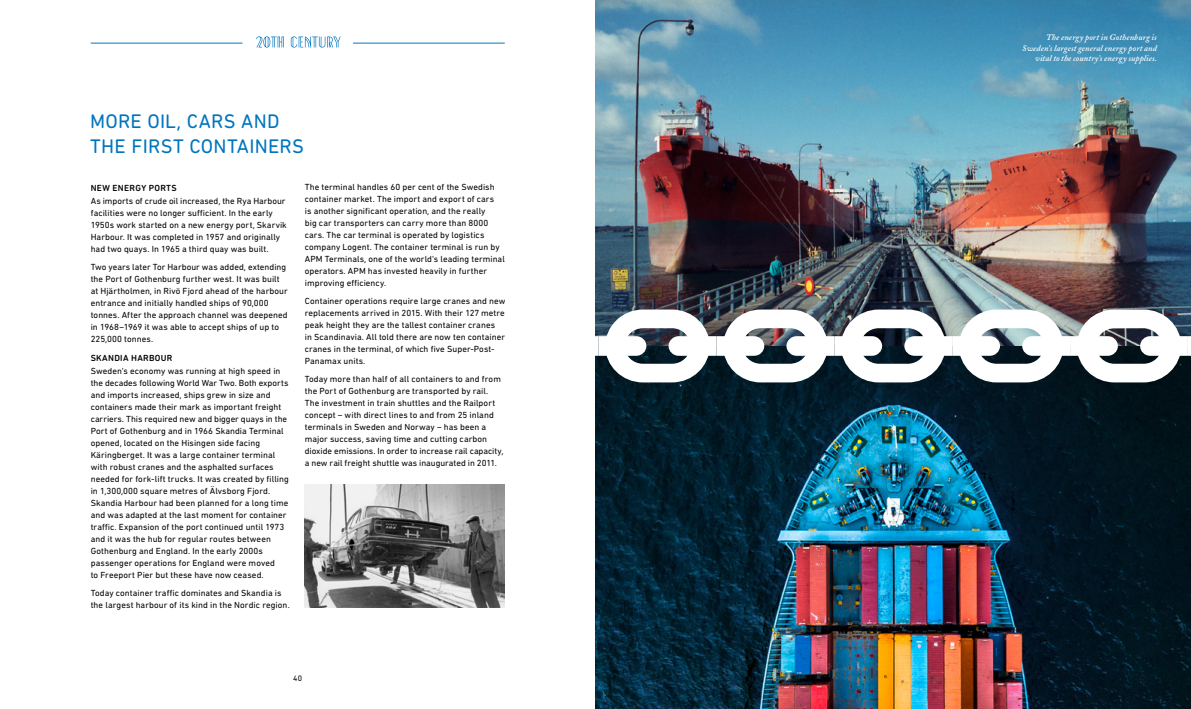
<style>
.page{position:relative;width:1191px;height:709px;background:#fff}
.page>*{position:absolute;margin:0;border:0;box-sizing:border-box;transform-origin:0 0}
.t1{font:20px/25px "DIN Next Rounded LT Pro";letter-spacing:.015em;color:#0075bf}
.t2{font:9px/12px "DIN Next Rounded LT Pro";letter-spacing:.005em;color:#000}
.t3{font:500 9px "DIN Next Rounded LT Pro";letter-spacing:.035em;color:#000}
.t4{font:italic 600 8.5px/10.6px "Adobe Caslon";letter-spacing:.015em;color:#fff;text-align:right}
.t5{font:8px "DIN Next Rounded LT Pro";color:#000}
</style>
<div class="page">
<img style="left:595px;top:0;width:596px;height:709px">
<svg style="left:595px;top:309px;width:596px;height:73px"></svg>
<img style="left:305px;top:485px;width:200px;height:122px">
<hr style="left:91px;top:43px;width:151px;height:1px;background:#0075bf">
<hr style="left:353px;top:43px;width:152px;height:1px;background:#0075bf">
<svg style="left:256px;top:36px;width:84px;height:12px"></svg>
<h1 class="t1" style="left:90px;top:109px;width:215px">MORE OIL, CARS AND<br>THE FIRST CONTAINERS</h1>
<p class="t3" style="left:91px;top:182px;width:88px">NEW ENERGY PORTS</p>
<p class="t2" style="left:91px;top:195px;width:198px">As imports of crude oil increased, the Rya Harbour facilities were no longer sufficient. In the early 1950s work started on a new energy port, Skarvik Harbour. It was completed in 1957 and originally had two quays. In 1965 a third quay was built.</p>
<p class="t2" style="left:91px;top:260px;width:198px">Two years later Tor Harbour was added, extending the Port of Gothenburg further west. It was built at Hjärtholmen, in Rivö Fjord ahead of the harbour entrance and initially handled ships of 90,000 tonnes. After the approach channel was deepened in 1968–1969 it was able to accept ships of up to 225,000 tonnes.</p>
<p class="t3" style="left:91px;top:352px;width:83px">SKANDIA HARBOUR</p>
<p class="t2" style="left:91px;top:365px;width:200px">Sweden’s economy was running at high speed in the decades following World War Two. Both exports and imports increased, ships grew in size and containers made their mark as important freight carriers. This required new and bigger quays in the Port of Gothenburg and in 1966 Skandia Terminal opened, located on the Hisingen side facing Käringberget. It was a large container terminal with robust cranes and the asphalted surfaces needed for fork-lift trucks. It was created by filling in 1,300,000 square metres of Älvsborg Fjord.<br>Skandia Harbour had been planned for a long time and was adapted at the last moment for container traffic. Expansion of the port continued until 1973 and it was the hub for regular routes between Gothenburg and England. In the early 2000s passenger operations for England were moved<br>to Freeport Pier but these have now ceased.</p>
<p class="t2" style="left:91px;top:586px;width:200px">Today container traffic dominates and Skandia is the largest harbour of its kind in the Nordic region.</p>
<p class="t2" style="left:305px;top:181px;width:201px">The terminal handles 60 per cent of the Swedish container market. The import and export of cars<br>is another significant operation, and the really<br>big car transporters can carry more than 8000 cars. The car terminal is operated by logistics company Logent. The container terminal is run by APM Terminals, one of the world’s leading terminal operators. APM has invested heavily in further improving efficiency.</p>
<p class="t2" style="left:305px;top:295px;width:202px">Container operations require large cranes and new replacements arrived in 2015. With their 127 metre peak height they are the tallest container cranes<br>in Scandinavia. All told there are now ten container cranes in the terminal, of which five Super-Post-Panamax units.</p>
<p class="t2" style="left:305px;top:373px;width:200px">Today more than half of all containers to and from the Port of Gothenburg are transported by rail.<br>The investment in train shuttles and the Railport concept – with direct lines to and from 25 inland terminals in Sweden and Norway – has been a major success, saving time and cutting carbon dioxide emissions. In order to increase rail capacity, a new rail freight shuttle was inaugurated in 2011.</p>
<p class="t5" style="left:293px;top:673px;width:10px">40</p>
<p class="t4" style="left:1022px;top:32px;width:136px">The energy port in Gothenburg is<br>Sweden’s largest general energy port and vital to the country’s energy supplies.</p>
</div>
